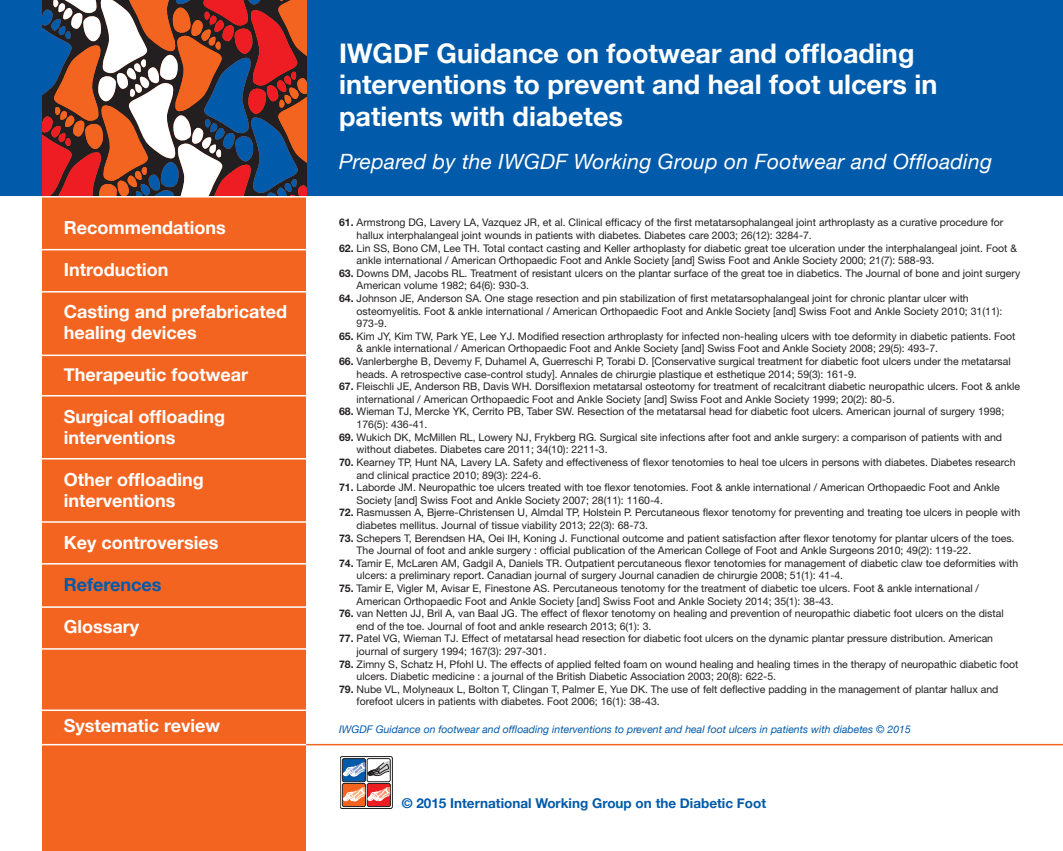
<style>
.page{position:relative;width:1063px;height:851px;background:#fff}
.page>*{position:absolute;margin:0;border:0;box-sizing:border-box;transform-origin:0 0}
.t1{font:700 27px/31.5px "Helvetica Neue";color:#fff}
.t2{font:italic 21px "Helvetica Neue";letter-spacing:.015em;color:#fff}
.t3{font:700 18px/21px "Helvetica Neue";color:#fff}
.t4{font:700 18px "Helvetica Neue";color:#015aaa}
.t5{font:700 13.5px "Helvetica Neue";color:#015aaa}
.t6{font:10.5px/12.6px "Helvetica Neue LT";color:#231f20}
.t7{font:italic 10.5px "Helvetica Neue";color:#015aaa}
.s1{font-weight:700}
</style>
<div class="page">
<div style="left:0;top:0;width:1063px;height:196px;background:#015aaa"></div>
<div style="left:43px;top:0;width:263px;height:850px;background:#f36421"></div>
<svg style="left:43px;top:0;width:263px;height:196px"></svg>
<hr style="left:0;top:196px;width:1063px;height:1px;background:#fff">
<hr style="left:306px;top:743px;width:757px;height:2px;background:#f36421">
<div style="left:340px;top:756px;width:52px;height:52px;border:1px solid #231f20;border-radius:2px"></div>
<div style="left:367px;top:783px;width:23px;height:23px;background:#ee1d23;border-radius:2px"></div>
<div style="left:367px;top:783px;width:23px;height:23px;border:1px solid #231f20;border-radius:2px"></div>
<div style="left:342px;top:783px;width:23px;height:23px;background:#f36421;border-radius:2px"></div>
<div style="left:342px;top:783px;width:24px;height:23px;border:1px solid #231f20;border-radius:2px"></div>
<div style="left:342px;top:758px;width:24px;height:23px;border:1px solid #231f20;border-radius:2px"></div>
<svg style="left:343px;top:758px;width:47px;height:44px"></svg>
<hr style="left:0;top:249px;width:306px;height:1px;background:#fff">
<hr style="left:0;top:291px;width:306px;height:1px;background:#fff">
<hr style="left:0;top:354px;width:306px;height:2px;background:#fff">
<hr style="left:0;top:521px;width:306px;height:1px;background:#fff">
<hr style="left:0;top:395px;width:306px;height:1px;background:#fff">
<hr style="left:0;top:458px;width:306px;height:1px;background:#fff">
<hr style="left:0;top:563px;width:306px;height:1px;background:#fff">
<hr style="left:0;top:606px;width:306px;height:1px;background:#fff">
<hr style="left:0;top:648px;width:306px;height:1px;background:#fff">
<hr style="left:0;top:743px;width:306px;height:2px;background:#fff">
<hr style="left:0;top:709px;width:306px;height:2px;background:#fff">
<h1 class="t1" style="left:339px;top:36px;width:600px">IWGDF Guidance on footwear and offloading interventions to prevent and heal foot ulcers in patients with diabetes</h1>
<h3 class="t3" style="left:64px;top:216px;width:163px">Recommendations</h3>
<h3 class="t3" style="left:64px;top:258px;width:106px">Introduction</h3>
<h3 class="t3" style="left:64px;top:300px;width:225px">Casting and prefabricated healing devices</h3>
<h3 class="t3" style="left:64px;top:363px;width:186px">Therapeutic footwear</h3>
<h3 class="t3" style="left:64px;top:405px;width:163px">Surgical offloading interventions</h3>
<h3 class="t3" style="left:64px;top:468px;width:141px">Other offloading interventions</h3>
<h3 class="t3" style="left:64px;top:531px;width:156px">Key controversies</h3>
<h3 class="t4" style="left:64px;top:573px;width:99px">References</h3>
<h3 class="t3" style="left:64px;top:615px;width:77px">Glossary</h3>
<h2 class="t2" style="left:339px;top:149px;width:655px">Prepared by the IWGDF Working Group on Footwear and Offloading</h2>
<p class="t6" style="left:357px;top:216px;width:648px;text-indent:-18px"><span class="s1">61.</span> Armstrong DG, Lavery LA, Vazquez JR, et al. Clinical efficacy of the first metatarsophalangeal joint arthroplasty as a curative procedure for hallux interphalangeal joint wounds in patients with diabetes. Diabetes care 2003; 26(12): 3284-7.</p>
<p class="t6" style="left:357px;top:241px;width:662px;text-indent:-18px"><span class="s1">62.</span> Lin SS, Bono CM, Lee TH. Total contact casting and Keller arthoplasty for diabetic great toe ulceration under the interphalangeal joint. Foot &amp; ankle international / American Orthopaedic Foot and Ankle Society [and] Swiss Foot and Ankle Society 2000; 21(7): 588-93.</p>
<p class="t6" style="left:357px;top:266px;width:665px;text-indent:-18px"><span class="s1">63.</span> Downs DM, Jacobs RL. Treatment of resistant ulcers on the plantar surface of the great toe in diabetics. The Journal of bone and joint surgery<br>American volume 1982; 64(6): 930-3.</p>
<p class="t6" style="left:357px;top:292px;width:647px;text-indent:-18px"><span class="s1">64.</span> Johnson JE, Anderson SA. One stage resection and pin stabilization of first metatarsophalangeal joint for chronic plantar ulcer with osteomyelitis. Foot &amp; ankle international / American Orthopaedic Foot and Ankle Society [and] Swiss Foot and Ankle Society 2010; 31(11):<br>973-9.</p>
<p class="t6" style="left:357px;top:329px;width:661px;text-indent:-18px"><span class="s1">65.</span> Kim JY, Kim TW, Park YE, Lee YJ. Modified resection arthroplasty for infected non-healing ulcers with toe deformity in diabetic patients. Foot &amp; ankle international / American Orthopaedic Foot and Ankle Society [and] Swiss Foot and Ankle Society 2008; 29(5): 493-7.</p>
<p class="t6" style="left:357px;top:355px;width:656px;text-indent:-18px"><span class="s1">66.</span> Vanlerberghe B, Devemy F, Duhamel A, Guerreschi P, Torabi D. [Conservative surgical treatment for diabetic foot ulcers under the metatarsal heads. A retrospective case-control study]. Annales de chirurgie plastique et esthetique 2014; 59(3): 161-9.</p>
<p class="t6" style="left:357px;top:380px;width:665px;text-indent:-18px"><span class="s1">67.</span> Fleischli JE, Anderson RB, Davis WH. Dorsiflexion metatarsal osteotomy for treatment of recalcitrant diabetic neuropathic ulcers. Foot &amp; ankle international / American Orthopaedic Foot and Ankle Society [and] Swiss Foot and Ankle Society 1999; 20(2): 80-5.</p>
<p class="t6" style="left:357px;top:405px;width:649px;text-indent:-18px"><span class="s1">68.</span> Wieman TJ, Mercke YK, Cerrito PB, Taber SW. Resection of the metatarsal head for diabetic foot ulcers. American journal of surgery 1998;<br>176(5): 436-41.</p>
<p class="t6" style="left:357px;top:430px;width:647px;text-indent:-18px"><span class="s1">69.</span> Wukich DK, McMillen RL, Lowery NJ, Frykberg RG. Surgical site infections after foot and ankle surgery: a comparison of patients with and without diabetes. Diabetes care 2011; 34(10): 2211-3.</p>
<p class="t6" style="left:357px;top:455px;width:660px;text-indent:-18px"><span class="s1">70.</span> Kearney TP, Hunt NA, Lavery LA. Safety and effectiveness of flexor tenotomies to heal toe ulcers in persons with diabetes. Diabetes research and clinical practice 2010; 89(3): 224-6.</p>
<p class="t6" style="left:357px;top:481px;width:645px;text-indent:-18px"><span class="s1">71.</span> Laborde JM. Neuropathic toe ulcers treated with toe flexor tenotomies. Foot &amp; ankle international / American Orthopaedic Foot and Ankle<br>Society [and] Swiss Foot and Ankle Society 2007; 28(11): 1160-4.</p>
<p class="t6" style="left:357px;top:506px;width:665px;text-indent:-18px"><span class="s1">72.</span> Rasmussen A, Bjerre-Christensen U, Almdal TP, Holstein P. Percutaneous flexor tenotomy for preventing and treating toe ulcers in people with diabetes mellitus. Journal of tissue viability 2013; 22(3): 68-73.</p>
<p class="t6" style="left:357px;top:531px;width:659px;text-indent:-18px"><span class="s1">73.</span> Schepers T, Berendsen HA, Oei IH, Koning J. Functional outcome and patient satisfaction after flexor tenotomy for plantar ulcers of the toes.<br>The Journal of foot and ankle surgery : official publication of the American College of Foot and Ankle Surgeons 2010; 49(2): 119-22.</p>
<p class="t6" style="left:357px;top:556px;width:663px;text-indent:-18px"><span class="s1">74.</span> Tamir E, McLaren AM, Gadgil A, Daniels TR. Outpatient percutaneous flexor tenotomies for management of diabetic claw toe deformities with ulcers: a preliminary report. Canadian journal of surgery Journal canadien de chirurgie 2008; 51(1): 41-4.</p>
<p class="t6" style="left:357px;top:581px;width:624px;text-indent:-18px"><span class="s1">75.</span> Tamir E, Vigler M, Avisar E, Finestone AS. Percutaneous tenotomy for the treatment of diabetic toe ulcers. Foot &amp; ankle international /<br>American Orthopaedic Foot and Ankle Society [and] Swiss Foot and Ankle Society 2014; 35(1): 38-43.</p>
<p class="t6" style="left:357px;top:607px;width:649px;text-indent:-18px"><span class="s1">76.</span> van Netten JJ, Bril A, van Baal JG. The effect of flexor tenotomy on healing and prevention of neuropathic diabetic foot ulcers on the distal end of the toe. Journal of foot and ankle research 2013; 6(1): 3.</p>
<p class="t6" style="left:357px;top:632px;width:638px;text-indent:-18px"><span class="s1">77.</span> Patel VG, Wieman TJ. Effect of metatarsal head resection for diabetic foot ulcers on the dynamic plantar pressure distribution. American journal of surgery 1994; 167(3): 297-301.</p>
<p class="t6" style="left:357px;top:657px;width:663px;text-indent:-18px"><span class="s1">78.</span> Zimny S, Schatz H, Pfohl U. The effects of applied felted foam on wound healing and healing times in the therapy of neuropathic diabetic foot ulcers. Diabetic medicine : a journal of the British Diabetic Association 2003; 20(8): 622-5.</p>
<p class="t6" style="left:357px;top:682px;width:643px;text-indent:-18px"><span class="s1">79.</span> Nube VL, Molyneaux L, Bolton T, Clingan T, Palmer E, Yue DK. The use of felt deflective padding in the management of plantar hallux and forefoot ulcers in patients with diabetes. Foot 2006; 16(1): 38-43.</p>
<h3 class="t3" style="left:64px;top:715px;width:158px">Systematic review</h3>
<p class="t7" style="left:339px;top:723px;width:573px">IWGDF Guidance on footwear and offloading interventions to prevent and heal foot ulcers in patients with diabetes © 2015</p>
<p class="t5" style="left:402px;top:794px;width:366px">© 2015 International Working Group on the Diabetic Foot</p>
</div>
